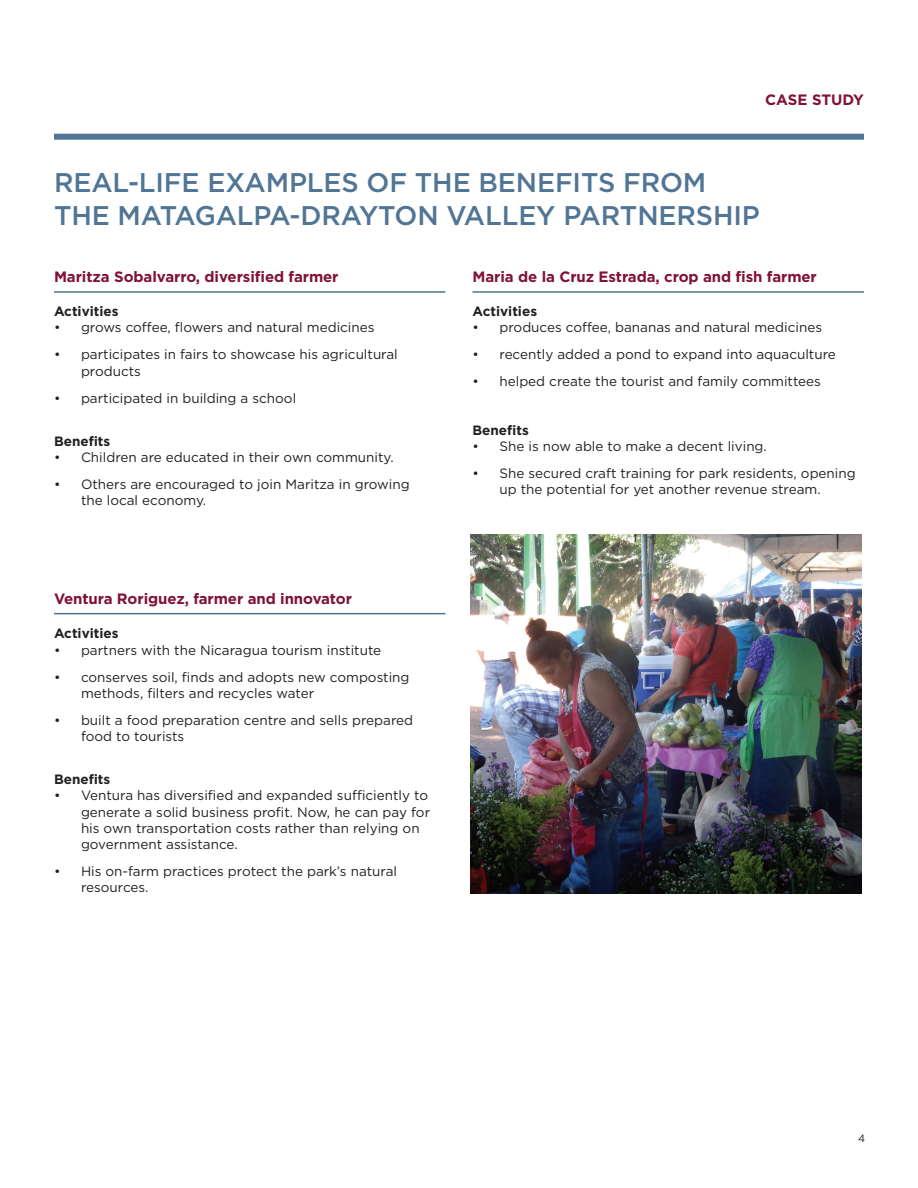
<style>
.page{position:relative;width:918px;height:1188px;background:#fff}
.page>*{position:absolute;margin:0;border:0;box-sizing:border-box;transform-origin:0 0}
.t1{font:500 27px/32.4px "Gotham";letter-spacing:-.005em;color:#517595}
.t2{font:700 15px "Gotham";letter-spacing:-.005em;color:#801238}
.t3{font:13.5px/16.2px "Gotham";color:#231f20}
.t4{font:700 13.5px "Gotham";color:#231f20}
.t5{font:10.5px "Gotham";color:#231f20}
</style>
<div class="page">
<hr style="left:472px;top:291px;width:392px;height:2px;background:#517595">
<hr style="left:54px;top:613px;width:392px;height:1px;background:#517595">
<hr style="left:54px;top:291px;width:392px;height:2px;background:#517595">
<div style="left:54px;top:134px;width:810px;height:6px;background:#517595"></div>
<img style="left:471px;top:535px;width:390px;height:358px">
<p class="t2" style="left:765px;top:90px;width:100px">CASE STUDY</p>
<h1 class="t1" style="left:54px;top:166px;width:707px">REAL-LIFE EXAMPLES OF THE BENEFITS FROM<br>THE MATAGALPA-DRAYTON VALLEY PARTNERSHIP</h1>
<p class="t2" style="left:54px;top:267px;width:286px">Maritza Sobalvarro, diversifed farmer</p>
<p class="t4" style="left:54px;top:302px;width:66px">Activities</p>
<p class="t3" style="left:54px;top:319px;width:322px">• grows cofee, fowers and natural medicines</p>
<p class="t3" style="left:81px;top:346px;width:318px;text-indent:-27px">• participates in fairs to showcase his agricultural products</p>
<p class="t3" style="left:54px;top:389px;width:244px">• participated in building a school</p>
<p class="t4" style="left:54px;top:432px;width:58px">Benefts</p>
<p class="t3" style="left:54px;top:449px;width:341px">• Children are educated in their own community.</p>
<p class="t3" style="left:81px;top:476px;width:330px;text-indent:-27px">• Others are encouraged to join Maritza in growing the local economy.</p>
<p class="t2" style="left:54px;top:589px;width:300px">Ventura Roriguez, farmer and innovator</p>
<p class="t4" style="left:54px;top:625px;width:66px">Activities</p>
<p class="t3" style="left:54px;top:641px;width:329px">• partners with the Nicaragua tourism institute</p>
<p class="t3" style="left:81px;top:668px;width:330px;text-indent:-27px">• conserves soil, fnds and adopts new composting methods, flters and recycles water</p>
<p class="t3" style="left:81px;top:712px;width:334px;text-indent:-27px">• built a food preparation centre and sells prepared food to tourists</p>
<p class="t4" style="left:54px;top:770px;width:58px">Benefts</p>
<p class="t3" style="left:81px;top:787px;width:351px;text-indent:-27px">• Ventura has diversifed and expanded sufciently to generate a solid business proft. Now, he can pay for his own transportation costs rather than relying on government assistance.</p>
<p class="t3" style="left:81px;top:863px;width:318px;text-indent:-27px">• His on-farm practices protect the park’s natural resources.</p>
<p class="t2" style="left:472px;top:267px;width:346px">Maria de la Cruz Estrada, crop and fsh farmer</p>
<p class="t4" style="left:472px;top:302px;width:66px">Activities</p>
<p class="t3" style="left:472px;top:319px;width:351px">• produces cofee, bananas and natural medicines</p>
<p class="t3" style="left:472px;top:346px;width:365px">• recently added a pond to expand into aquaculture</p>
<p class="t3" style="left:472px;top:373px;width:350px">• helped create the tourist and family committees</p>
<p class="t4" style="left:472px;top:421px;width:58px">Benefts</p>
<p class="t3" style="left:472px;top:438px;width:296px">• She is now able to make a decent living.</p>
<p class="t3" style="left:472px;top:465px;width:385px;text-align:center">• She secured craft training for park residents, opening up the potential for yet another revenue stream.</p>
<p class="t5" style="left:858px;top:1132px;width:9px">4</p>
</div>
